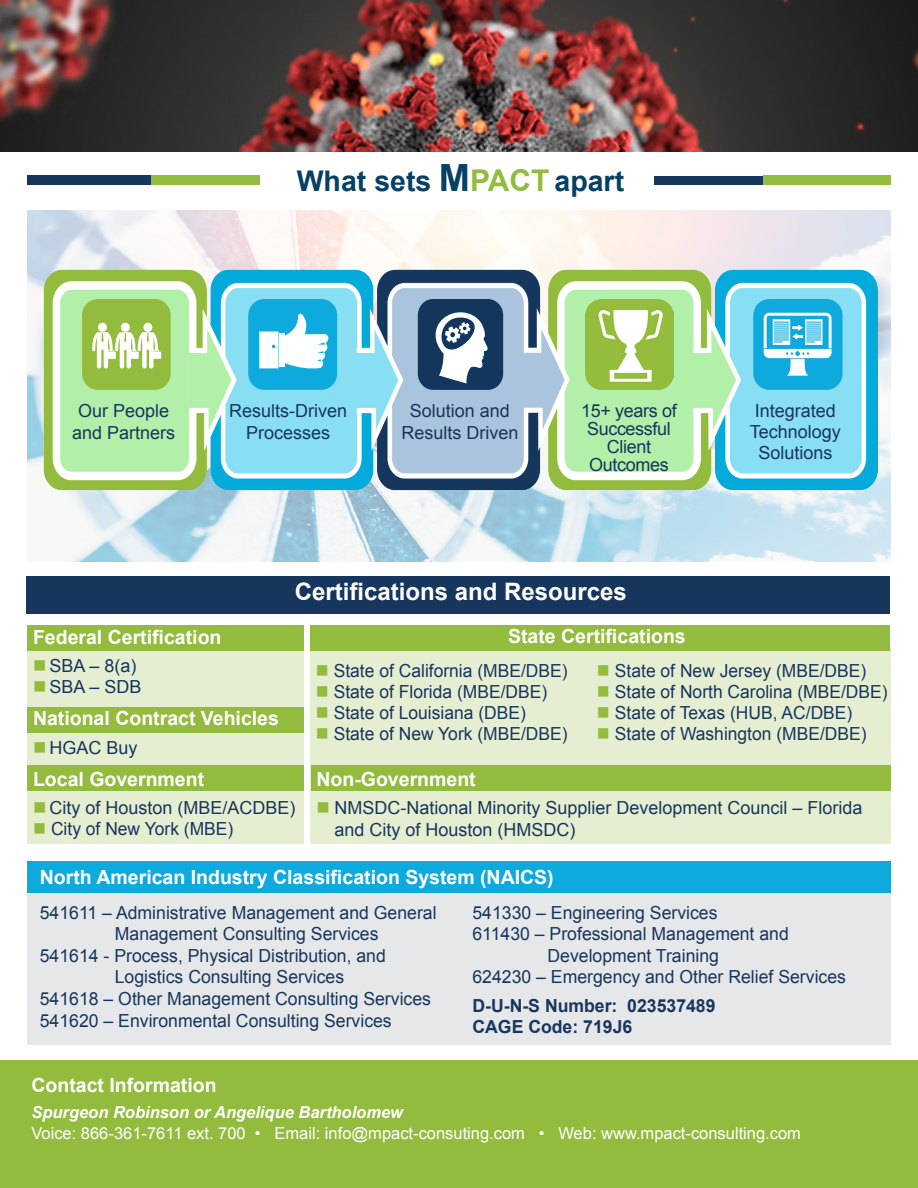
<style>
.page{position:relative;width:918px;height:1188px;background:#fff}
.page>*{position:absolute;margin:0;border:0;box-sizing:border-box;transform-origin:0 0}
.t1{font:700 28.5px "Arial";color:#074064}
.bullets_heading{font:700 24px "Arial";color:#fff}
.bullets_heading_copy{font:700 19.5px "Arial";color:#fff}
.address_text{font:700 19.5px "Arial";color:#fff}
.bullet_points_copy{font:18px/21.6px "Arial";color:#17365d;text-align:center}
.bullet_points_copy-2{font:700 18px "Arial";color:#17365d}
.bullet_points_copy-3{font:18px/18px "Arial";letter-spacing:-.02em;color:#17365d;text-align:center}
.address_text-2{font:16.5px/21px "Arial";color:#fff}
.s1{font-size:37.5px}
.s2{font-size:30px;color:#93bb3d}
.s3{color:#93bb3d}
.s4{font-weight:700;font-style:italic}
</style>
<div class="page">
<img style="left:28px;top:211px;width:863px;height:351px">
<img style="left:37px;top:258px;width:854px;height:238px">
<div style="left:310px;top:646px;width:581px;height:197px;background:#e6eed2"></div>
<div style="left:27px;top:626px;width:276px;height:217px;background:#e6eed2"></div>
<div style="left:312px;top:766px;width:579px;height:25px;background:#93bb3d"></div>
<div style="left:28px;top:870px;width:863px;height:174px;background:#e6e7e9"></div>
<div style="left:27px;top:576px;width:863px;height:37px;background:#17365d"></div>
<div style="left:654px;top:176px;width:109px;height:9px;background:#17365d"></div>
<div style="left:763px;top:176px;width:128px;height:9px;background:#93bb3d"></div>
<div style="left:27px;top:176px;width:124px;height:9px;background:#17365d"></div>
<div style="left:151px;top:176px;width:109px;height:9px;background:#93bb3d"></div>
<div style="left:0;top:1061px;width:918px;height:127px;background:#93bb3d"></div>
<div style="left:28px;top:861px;width:863px;height:31px;background:#0faadd"></div>
<div style="left:310px;top:625px;width:580px;height:25px;background:#93bb3d"></div>
<div style="left:27px;top:625px;width:276px;height:25px;background:#93bb3d"></div>
<div style="left:27px;top:707px;width:276px;height:25px;background:#93bb3d"></div>
<div style="left:27px;top:766px;width:276px;height:25px;background:#93bb3d"></div>
<div style="left:82px;top:299px;width:89px;height:91px;background:#93bb3d;border-radius:16px"></div>
<div style="left:143px;top:323px;width:9px;height:9px;background:#fff;border-radius:50%"></div>
<div style="left:98px;top:323px;width:9px;height:9px;background:#fff;border-radius:50%"></div>
<div style="left:121px;top:323px;width:9px;height:9px;background:#fff;border-radius:50%"></div>
<svg style="left:92px;top:332px;width:69px;height:37px"></svg>
<div style="left:418px;top:299px;width:85px;height:91px;background:#12365c;border-radius:16px"></div>
<svg style="left:435px;top:312px;width:53px;height:72px"></svg>
<div style="left:753px;top:299px;width:90px;height:91px;background:#0faadd;border-radius:16px"></div>
<svg style="left:764px;top:313px;width:68px;height:63px"></svg>
<div style="left:248px;top:299px;width:89px;height:91px;background:#0faadd;border-radius:16px"></div>
<svg style="left:259px;top:332px;width:20px;height:36px"></svg>
<div style="left:279px;top:333px;width:5px;height:34px;background:#fff"></div>
<svg style="left:285px;top:313px;width:44px;height:56px"></svg>
<img style="left:0;top:0;width:918px;height:151px">
<img style="left:585px;top:299px;width:88px;height:91px">
<p class="t1" style="left:297px;top:161px;width:329px">What sets <span class="s1">M</span><span class="s2">PACT</span> apart</p>
<p class="bullet_points_copy" style="left:72px;top:400px;width:105px">Our People and Partners</p>
<p class="bullet_points_copy" style="left:229px;top:400px;width:120px">Results-Driven<br>Processes</p>
<p class="bullet_points_copy" style="left:401px;top:400px;width:119px">Solution and<br>Results Driven</p>
<p class="bullet_points_copy-3" style="left:581px;top:402px;width:97px">15+ years of<br>Successful<br>Client<br>Outcomes</p>
<p class="bullet_points_copy" style="left:750px;top:401px;width:93px;line-height:21px">Integrated<br>Technology<br>Solutions</p>
<p class="bullets_heading" style="left:295px;top:575px;width:334px">Certifications and Resources</p>
<p class="bullets_heading_copy" style="left:33px;top:623px;width:190px">Federal Certification</p>
<p class="bullets_heading_copy" style="left:508px;top:622px;width:179px">State Certifications</p>
<p class="bullet_points_copy" style="left:33px;top:655px;width:105px"><span class="s3">■</span> SBA – 8(a)</p>
<p class="bullet_points_copy" style="left:33px;top:676px;width:110px"><span class="s3">■</span> SBA – SDB</p>
<p class="bullets_heading_copy" style="left:33px;top:705px;width:247px">National Contract Vehicles</p>
<p class="bullet_points_copy" style="left:33px;top:736px;width:106px"><span class="s3">■</span> HGAC Buy</p>
<p class="bullets_heading_copy" style="left:33px;top:765px;width:173px">Local Government</p>
<p class="bullet_points_copy" style="left:33px;top:797px;width:264px"><span class="s3">■</span> City of Houston (MBE/ACDBE)</p>
<p class="bullet_points_copy" style="left:33px;top:818px;width:202px"><span class="s3">■</span> City of New York (MBE)</p>
<p class="bullet_points_copy" style="left:316px;top:660px;width:253px"><span class="s3">■</span> State of California (MBE/DBE)</p>
<p class="bullet_points_copy" style="left:316px;top:681px;width:233px"><span class="s3">■</span> State of Florida (MBE/DBE)</p>
<p class="bullet_points_copy" style="left:316px;top:702px;width:212px"><span class="s3">■</span> State of Louisiana (DBE)</p>
<p class="bullet_points_copy" style="left:316px;top:723px;width:253px"><span class="s3">■</span> State of New York (MBE/DBE)</p>
<p class="bullet_points_copy" style="left:597px;top:660px;width:271px"><span class="s3">■</span> State of New Jersey (MBE/DBE)</p>
<p class="bullet_points_copy" style="left:597px;top:681px;width:292px"><span class="s3">■</span> State of North Carolina (MBE/DBE)</p>
<p class="bullet_points_copy" style="left:597px;top:702px;width:257px"><span class="s3">■</span> State of Texas (HUB, AC/DBE)</p>
<p class="bullet_points_copy" style="left:597px;top:723px;width:271px"><span class="s3">■</span> State of Washington (MBE/DBE)</p>
<p class="bullets_heading_copy" style="left:316px;top:765px;width:161px">Non-Government</p>
<p class="bullet_points_copy" style="left:334px;top:797px;width:530px;text-align:left;text-indent:-18px"><span class="s3">■</span> NMSDC-National Minority Supplier Development Council – Florida and City of Houston (HMSDC)</p>
<p class="bullets_heading_copy" style="left:40px;top:863px;width:515px">North American Industry Classification System (NAICS)</p>
<p class="bullet_points_copy" style="left:472px;top:901px;width:247px">541330 – Engineering Services</p>
<p class="bullet_points_copy" style="left:472px;top:923px;width:318px">611430 – Professional Management and<br>Development Training</p>
<p class="bullet_points_copy" style="left:472px;top:966px;width:375px">624230 – Emergency and Other Relief Services</p>
<p class="bullet_points_copy-2" style="left:472px;top:993px;width:245px">D-U-N-S Number: 023537489</p>
<p class="bullet_points_copy-2" style="left:472px;top:1014px;width:161px">CAGE Code: 719J6</p>
<p class="bullet_points_copy" style="left:115px;top:901px;width:323px;text-align:left;text-indent:-75px">541611 – Administrative Management and General<br>Management Consulting Services</p>
<p class="bullet_points_copy" style="left:115px;top:945px;width:273px;text-align:left;text-indent:-75px">541614 - Process, Physical Distribution, and<br>Logistics Consulting Services</p>
<p class="bullet_points_copy" style="left:40px;top:988px;width:393px">541618 – Other Management Consulting Services</p>
<p class="bullet_points_copy" style="left:40px;top:1009px;width:353px">541620 – Environmental Consulting Services</p>
<p class="address_text" style="left:31px;top:1071px;width:187px">Contact Information</p>
<p class="address_text-2" style="left:31px;top:1101px;width:771px"><span class="s4">Spurgeon Robinson or Angelique Bartholomew<br></span>Voice: 866-361-7611 ext. 700 • Email: info@mpact-consuting.com • Web: www.mpact-consulting.com</p>
</div>
